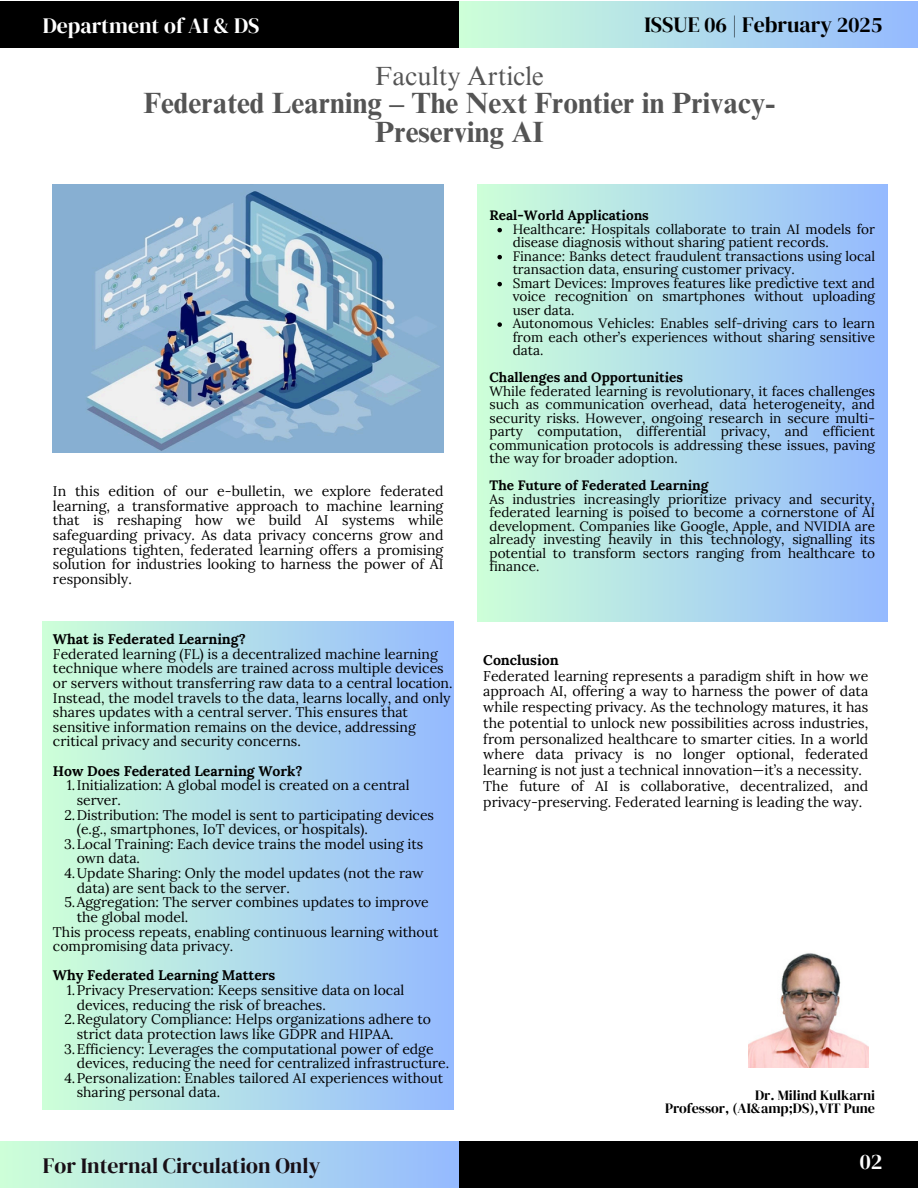
<style>
.page{position:relative;width:918px;height:1188px;background:#fff}
.page>*{position:absolute;margin:0;border:0;box-sizing:border-box;transform-origin:0 0}
.t1{font:700 29.25px/29.2px "Times NRMT Pro";color:#545454;text-align:center}
.t2{font:26.25px "Times NRMT Pro";color:#545454}
.t3{font:21.75px "DM Serif Display";color:#180f16}
.t4{font:21.75px "DM Serif Display";color:#000}
.t5{font:21.75px "DM Serif Display";color:#fff}
.t6{font:14.1px/15.8px "Lora";color:#000;text-align:justify}
.t7{font:14.1px "DM Serif Display";color:#000}
.t8{font:700 14.1px "Lora";color:#000}
.t9{font:13.95px/14.7px "Lora";color:#000}
.t10{font:700 13.95px "Lora";color:#000}
.t11{font:13.65px/13.5px "Lora";color:#000;text-align:justify}
.t12{font:700 13.65px "Lora";color:#000}
</style>
<div class="page">
<div style="left:459px;top:1px;width:459px;height:47px;background:linear-gradient(to right,#cdffd8,#94b9ff)"></div>
<div style="left:0;top:1px;width:459px;height:47px;background:#000"></div>
<div style="left:0;top:1142px;width:459px;height:46px;background:linear-gradient(to right,#cdffd8,#94baff)"></div>
<div style="left:43px;top:622px;width:411px;height:488px;background:linear-gradient(to right,#cdffd8,#94b9ff)"></div>
<div style="left:477px;top:184px;width:411px;height:438px;background:linear-gradient(to right,#cdffd8,#94b9ff)"></div>
<img style="left:749px;top:953px;width:119px;height:115px">
<div style="left:459px;top:1142px;width:459px;height:46px;background:#000"></div>
<img style="left:53px;top:185px;width:390px;height:268px">
<svg style="left:497px;top:228px;width:5px;height:4px"></svg>
<svg style="left:497px;top:255px;width:5px;height:4px"></svg>
<svg style="left:497px;top:282px;width:5px;height:4px"></svg>
<svg style="left:497px;top:322px;width:5px;height:5px"></svg>
<h1 class="t5" style="left:43px;top:10px;width:218px">Department of AI &amp; DS</h1>
<p class="t4" style="left:644px;top:9px;width:239px">ISSUE 06 | February 2025</p>
<p class="t2" style="left:375px;top:66px;width:170px">Faculty Article</p>
<p class="t1" style="left:143px;top:92px;width:633px">Federated Learning – The Next Frontier in Privacy-<br>Preserving AI</p>
<p class="t6" style="left:53px;top:483px;width:392px;line-height:14.7px">In this edition of our e-bulletin, we explore federated learning, a transformative approach to machine learning that is reshaping how we build AI systems while safeguarding privacy. As data privacy concerns grow and regulations tighten, federated learning offers a promising solution for industries looking to harness the power of AI responsibly.</p>
<p class="t10" style="left:53px;top:630px;width:194px">What is Federated Learning?</p>
<p class="t9" style="left:53px;top:646px;width:401px">Federated learning (FL) is a decentralized machine learning technique where models are trained across multiple devices or servers without transferring raw data to a central location.<br>Instead, the model travels to the data, learns locally, and only shares updates with a central server. This ensures that sensitive information remains on the device, addressing critical privacy and security concerns.</p>
<h3 class="t10" style="left:53px;top:762px;width:251px">How Does Federated Learning Work?</h3>
<p class="t9" style="left:77px;top:778px;width:334px;text-indent:-10px">1.Initialization: A global model is created on a central server.</p>
<p class="t9" style="left:77px;top:807px;width:359px;text-indent:-12px">2.Distribution: The model is sent to participating devices (e.g., smartphones, IoT devices, or hospitals).</p>
<p class="t9" style="left:77px;top:836px;width:348px;text-indent:-13px">3.Local Training: Each device trains the model using its own data.</p>
<p class="t9" style="left:77px;top:866px;width:348px;text-indent:-12px">4.Update Sharing: Only the model updates (not the raw data) are sent back to the server.</p>
<p class="t9" style="left:77px;top:895px;width:354px;text-indent:-12px">5.Aggregation: The server combines updates to improve the global model.</p>
<p class="t9" style="left:53px;top:924px;width:387px">This process repeats, enabling continuous learning without compromising data privacy.</p>
<p class="t10" style="left:53px;top:966px;width:224px">Why Federated Learning Matters</p>
<p class="t9" style="left:77px;top:983px;width:329px;text-indent:-10px">1.Privacy Preservation: Keeps sensitive data on local devices, reducing the risk of breaches.</p>
<p class="t9" style="left:77px;top:1012px;width:356px;text-indent:-12px">2.Regulatory Compliance: Helps organizations adhere to strict data protection laws like GDPR and HIPAA.</p>
<p class="t9" style="left:77px;top:1041px;width:374px;text-indent:-13px">3.Efficiency: Leverages the computational power of edge devices, reducing the need for centralized infrastructure.</p>
<h3 class="t9" style="left:77px;top:1070px;width:368px;text-indent:-12px">4.Personalization: Enables tailored AI experiences without sharing personal data.</h3>
<p class="t12" style="left:490px;top:206px;width:161px">Real-World Applications</p>
<p class="t11" style="left:513px;top:222px;width:364px">Healthcare: Hospitals collaborate to train AI models for disease diagnosis without sharing patient records.</p>
<p class="t11" style="left:513px;top:249px;width:364px">Finance: Banks detect fraudulent transactions using local transaction data, ensuring customer privacy.</p>
<p class="t11" style="left:513px;top:276px;width:364px">Smart Devices: Improves features like predictive text and voice recognition on smartphones without uploading user data.</p>
<p class="t11" style="left:513px;top:316px;width:364px">Autonomous Vehicles: Enables self-driving cars to learn from each other’s experiences without sharing sensitive data.</p>
<p class="t12" style="left:490px;top:368px;width:195px">Challenges and Opportunities</p>
<h3 class="t11" style="left:490px;top:384px;width:387px">While federated learning is revolutionary, it faces challenges such as communication overhead, data heterogeneity, and security risks. However, ongoing research in secure multi&shy;party computation, differential privacy, and efficient communication protocols is addressing these issues, paving the way for broader adoption.</h3>
<p class="t12" style="left:490px;top:476px;width:220px">The Future of Federated Learning</p>
<p class="t11" style="left:490px;top:492px;width:387px">As industries increasingly prioritize privacy and security, federated learning is poised to become a cornerstone of AI development. Companies like Google, Apple, and NVIDIA are already investing heavily in this technology, signalling its potential to transform sectors ranging from healthcare to finance.</p>
<p class="t8" style="left:483px;top:651px;width:77px">Conclusion</p>
<p class="t6" style="left:483px;top:668px;width:387px">Federated learning represents a paradigm shift in how we approach AI, offering a way to harness the power of data while respecting privacy. As the technology matures, it has the potential to unlock new possibilities across industries, from personalized healthcare to smarter cities. In a world where data privacy is no longer optional, federated learning is not just a technical innovation—it’s a necessity.</p>
<p class="t6" style="left:483px;top:778px;width:387px">The future of AI is collaborative, decentralized, and privacy-preserving. Federated learning is leading the way.</p>
<p class="t7" style="left:755px;top:1085px;width:121px">Dr. Milind Kulkarni</p>
<p class="t7" style="left:665px;top:1098px;width:212px">Professor, (AI&amp;amp;DS),VIT Pune</p>
<p class="t3" style="left:43px;top:1150px;width:279px">For Internal Circulation Only</p>
<h2 class="t5" style="left:860px;top:1146px;width:24px">02</h2>
</div>
